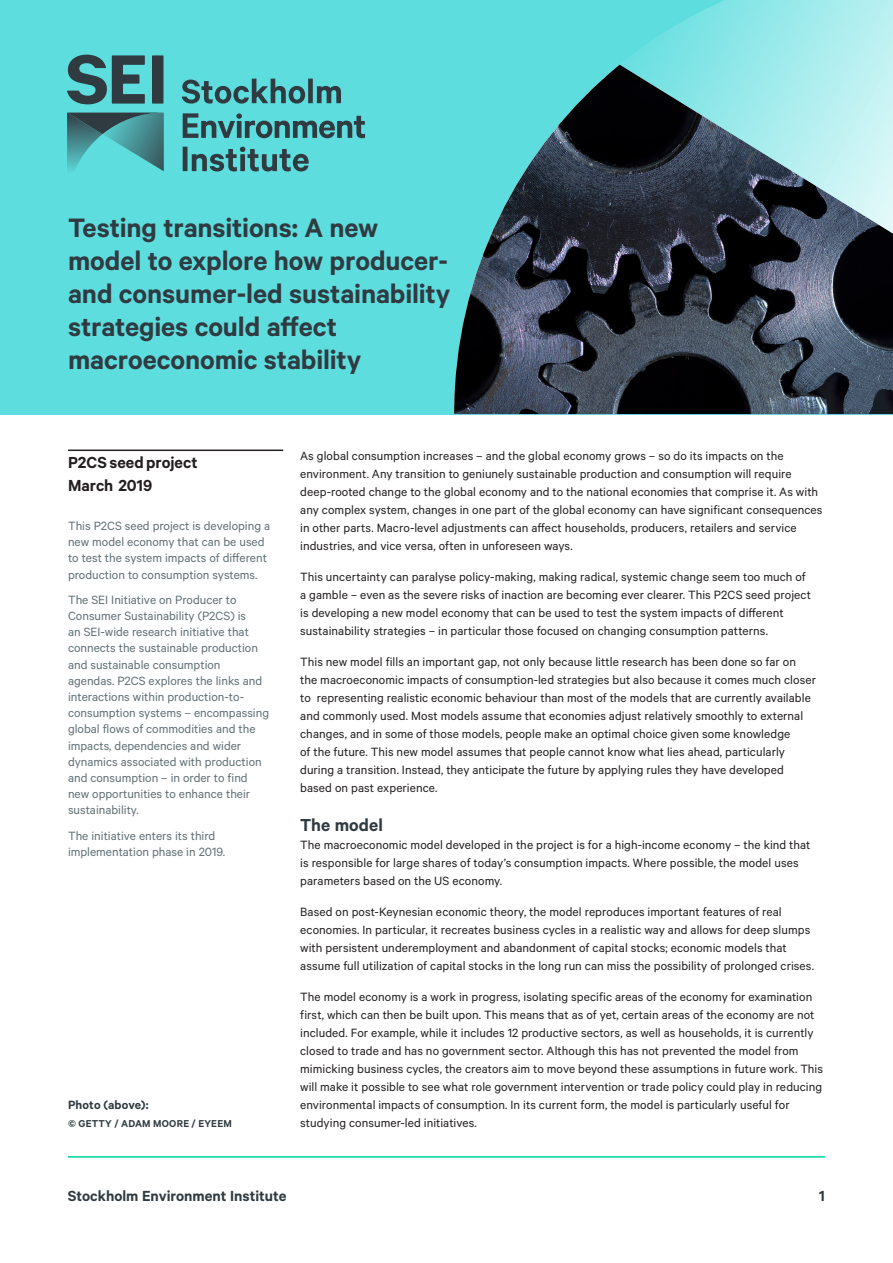
<style>
.page{position:relative;width:893px;height:1263px;background:#fff}
.page>*{position:absolute;margin:0;border:0;box-sizing:border-box;transform-origin:0 0}
.Title{font:600 30px/33px "Calibre";letter-spacing:-.005em;color:#303b41}
.SR_Heading_level_2{font:600 19.5px "Calibre";letter-spacing:.005em;color:#303b41}
.Bold_line_rule_abo{font:600 18px/22.5px "Calibre";color:#231f20}
.t1{font:600 16.5px "Calibre";color:#303b41}
.Body_text{font:13.5px/18px "Calibre";letter-spacing:.005em;color:#231f20}
.t2{font:13.5px/16.2px "Calibre";color:#617076}
.Caption{font:600 13.5px "Calibre";letter-spacing:.005em;color:#303b41}
.Caption-2{font:600 11.25px "Calibre";letter-spacing:.025em;color:#303b41}
</style>
<div class="page">
<hr style="left:68px;top:1156px;width:757px;height:1px;background:#00d29a">
<div style="left:0;top:0;width:893px;height:414px;background:#5edddf"></div>
<img style="left:454px;top:65px;width:439px;height:349px">
<svg style="left:620px;top:0;width:273px;height:241px;background:#72a1a7"></svg>
<hr style="left:68px;top:449px;width:215px;height:2px;background:#231f20">
<svg style="left:67px;top:55px;width:78px;height:49px"></svg>
<div style="left:152px;top:55px;width:11px;height:49px;background:#303b41"></div>
<svg style="left:67px;top:113px;width:97px;height:58px"></svg>
<svg style="left:183px;top:147px;width:126px;height:24px"></svg>
<svg style="left:183px;top:113px;width:182px;height:25px"></svg>
<svg style="left:182px;top:79px;width:159px;height:25px"></svg>
<p class="Title" style="left:68px;top:211px;width:384px">Testing transitions: A new model to explore how producer&shy;and consumer-led sustainability strategies could affect macroeconomic stability</p>
<p class="Bold_line_rule_abo" style="left:68px;top:451px;width:131px">P2CS seed project<br>March 2019</p>
<p class="t2" style="left:68px;top:517px;width:204px">This P2CS seed project is developing a new model economy that can be used to test the system impacts of different production to consumption systems.</p>
<p class="t2" style="left:68px;top:591px;width:203px">The SEI Initiative on Producer to Consumer Sustainability (P2CS) is<br>an SEI-wide research initiative that connects the sustainable production and sustainable consumption agendas. P2CS explores the links and interactions within production-to&shy;consumption systems – encompassing global flows of commodities and the impacts, dependencies and wider dynamics associated with production and consumption – in order to find new opportunities to enhance their sustainability.</p>
<p class="t2" style="left:68px;top:827px;width:159px">The initiative enters its third implementation phase in 2019.</p>
<p class="Caption" style="left:68px;top:1097px;width:82px">Photo (above):</p>
<p class="Caption-2" style="left:68px;top:1117px;width:165px">© GETTY / ADAM MOORE / EYEEM</p>
<p class="Body_text" style="left:300px;top:446px;width:524px">As global consumption increases – and the global economy grows – so do its impacts on the environment. Any transition to geniunely sustainable production and consumption will require deep-rooted change to the global economy and to the national economies that comprise it. As with any complex system, changes in one part of the global economy can have significant consequences in other parts. Macro-level adjustments can affect households, producers, retailers and service industries, and vice versa, often in unforeseen ways.</p>
<p class="Body_text" style="left:300px;top:567px;width:512px">This uncertainty can paralyse policy-making, making radical, systemic change seem too much of a gamble – even as the severe risks of inaction are becoming ever clearer. This P2CS seed project is developing a new model economy that can be used to test the system impacts of different sustainability strategies – in particular those focused on changing consumption patterns.</p>
<p class="Body_text" style="left:300px;top:652px;width:517px">This new model fills an important gap, not only because little research has been done so far on the macroeconomic impacts of consumption-led strategies but also because it comes much closer to representing realistic economic behaviour than most of the models that are currently available and commonly used. Most models assume that economies adjust relatively smoothly to external changes, and in some of those models, people make an optimal choice given some knowledge<br>of the future. This new model assumes that people cannot know what lies ahead, particularly during a transition. Instead, they anticipate the future by applying rules they have developed based on past experience.</p>
<p class="SR_Heading_level_2" style="left:300px;top:813px;width:84px">The model</p>
<p class="Body_text" style="left:300px;top:835px;width:512px">The macroeconomic model developed in the project is for a high-income economy – the kind that is responsible for large shares of today’s consumption impacts. Where possible, the model uses parameters based on the US economy.</p>
<p class="Body_text" style="left:300px;top:902px;width:515px">Based on post-Keynesian economic theory, the model reproduces important features of real economies. In particular, it recreates business cycles in a realistic way and allows for deep slumps with persistent underemployment and abandonment of capital stocks; economic models that assume full utilization of capital stocks in the long run can miss the possibility of prolonged crises.</p>
<p class="Body_text" style="left:300px;top:987px;width:524px">The model economy is a work in progress, isolating specific areas of the economy for examination first, which can then be built upon. This means that as of yet, certain areas of the economy are not included. For example, while it includes 12 productive sectors, as well as households, it is currently closed to trade and has no government sector. Although this has not prevented the model from mimicking business cycles, the creators aim to move beyond these assumptions in future work. This will make it possible to see what role government intervention or trade policy could play in reducing environmental impacts of consumption. In its current form, the model is particularly useful for studying consumer-led initiatives.</p>
<p class="t1" style="left:68px;top:1185px;width:220px">Stockholm Environment Institute</p>
<p class="t1" style="left:819px;top:1185px;width:7px">1</p>
</div>
